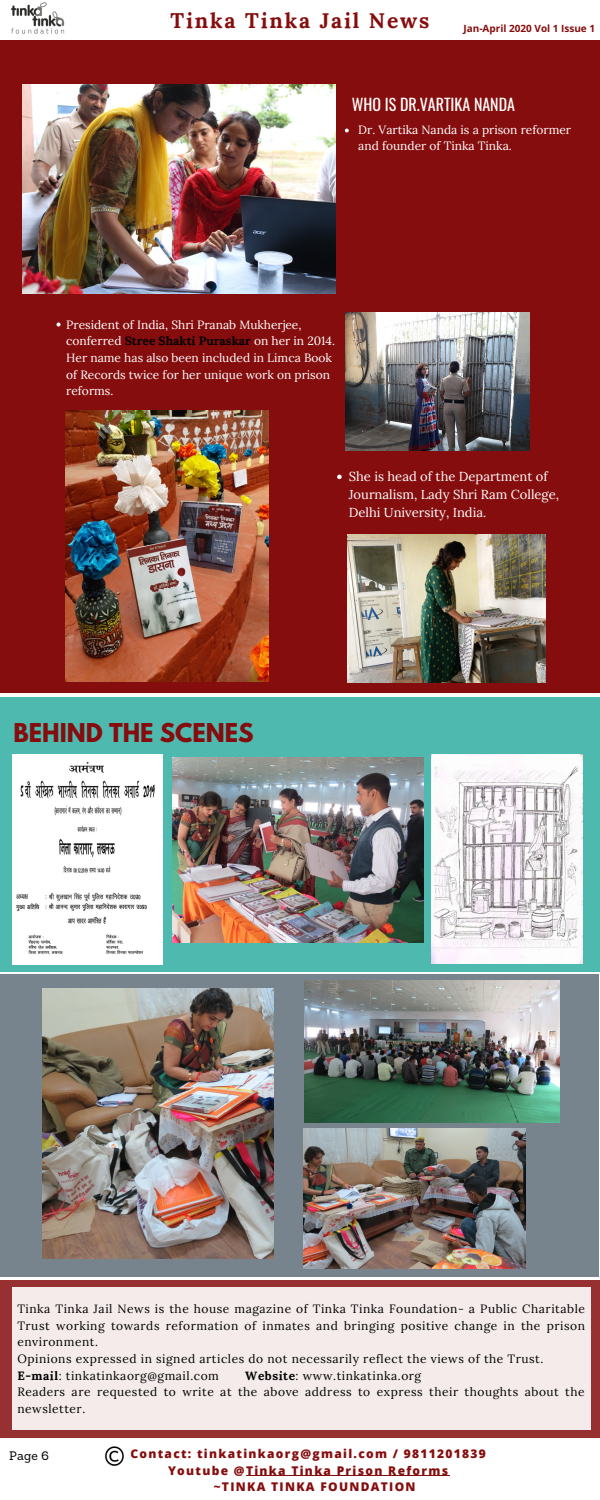
<style>
.page{position:relative;width:600px;height:1500px;background:#fff}
.page>*{position:absolute;margin:0;border:0;box-sizing:border-box;transform-origin:0 0}
.t1{font:700 23px "League Spartan";color:#860d0d}
.t2{font:700 21.1px "Lora";letter-spacing:.09em;color:#860d0d}
.t3{font:16px "Oswald";color:#fff}
.t4{font:13px/18.1px "Lora";color:#fff}
.t5{font:12px/16.7px "Lora";letter-spacing:.045em;color:#000;text-align:justify}
.t6{font:12px/16.6px "Lora";color:#fff}
.t7{font:800 12px "Open Sans";letter-spacing:.11em;color:#860d0d}
.t8{font:12px "Sanchez";color:#000}
.t9{font:700 10px "Open Sans Hebrew";color:#860d0d}
.s1{font-weight:700;color:#000}
.s2{font-weight:700}
</style>
<div class="page">
<div style="left:0;top:974px;width:599px;height:302px;background:#77838d"></div>
<img style="left:11px;top:2px;width:54px;height:32px">
<div style="left:0;top:697px;width:600px;height:274px;background:#4db9af"></div>
<div style="left:0;top:40px;width:600px;height:652px;background:#860d0d"></div>
<img style="left:346px;top:312px;width:184px;height:138px">
<img style="left:348px;top:534px;width:198px;height:149px">
<img style="left:23px;top:85px;width:313px;height:208px">
<div style="left:0;top:1280px;width:600px;height:157px;background:#973030"></div>
<img style="left:431px;top:755px;width:152px;height:208px">
<img style="left:43px;top:988px;width:231px;height:271px">
<img style="left:304px;top:1129px;width:222px;height:139px">
<img style="left:13px;top:755px;width:150px;height:210px">
<img style="left:172px;top:758px;width:251px;height:184px">
<img style="left:304px;top:980px;width:255px;height:142px">
<hr style="left:246px;top:1475px;width:204px;height:1px;background:#860d0d">
<img style="left:105px;top:1446px;width:19px;height:20px">
<img style="left:65px;top:410px;width:204px;height:272px">
<svg style="left:337px;top:475px;width:5px;height:4px"></svg>
<div style="left:12px;top:1288px;width:579px;height:142px;background:#f5ebeb"></div>
<svg style="left:345px;top:129px;width:4px;height:3px"></svg>
<svg style="left:57px;top:323px;width:4px;height:4px"></svg>
<p class="t2" style="left:170px;top:7px;width:261px">Tinka Tinka Jail News</p>
<p class="t9" style="left:463px;top:21px;width:133px">Jan-April 2020 Vol 1 Issue 1</p>
<p class="t3" style="left:352px;top:92px;width:165px">WHO IS DR.VARTIKA NANDA</p>
<p class="t6" style="left:358px;top:121px;width:214px;line-height:16.3px">Dr. Vartika Nanda is a prison reformer and founder of Tinka Tinka.</p>
<p class="t6" style="left:66px;top:316px;width:270px">President of India, Shri Pranab Mukherjee, conferred <span class="s1">Stree Shakti Puraskar</span> on her in 2014.<br>Her name has also been included in Limca Book of Records twice for her unique work on prison reforms.</p>
<p class="t4" style="left:349px;top:467px;width:212px">She is head of the Department of<br>Journalism, Lady Shri Ram College,<br>Delhi University, India.</p>
<p class="t1" style="left:14px;top:721px;width:242px">BEHIND THE SCENES</p>
<p class="t5" style="left:17px;top:1300px;width:569px">Tinka Tinka Jail News is the house magazine of Tinka Tinka Foundation- a Public Charitable Trust working towards reformation of inmates and bringing positive change in the prison environment.</p>
<p class="t5" style="left:17px;top:1350px;width:528px">Opinions expressed in signed articles do not necessarily reflect the views of the Trust.</p>
<p class="t5" style="left:17px;top:1367px;width:203px"><span class="s2">E-mail</span>: tinkatinkaorg@gmail.com</p>
<p class="t5" style="left:245px;top:1367px;width:177px"><span class="s2">Website</span>: www.tinkatinka.org</p>
<p class="t5" style="left:17px;top:1384px;width:569px">Readers are requested to write at the above address to express their thoughts about the newsletter.</p>
<p class="t8" style="left:9px;top:1448px;width:41px">Page 6</p>
<p class="t7" style="left:130px;top:1445px;width:357px">Contact: tinkatinkaorg@gmail.com / 9811201839</p>
<p class="t7" style="left:168px;top:1462px;width:282px">Youtube @Tinka Tinka Prison Reforms</p>
<p class="t7" style="left:214px;top:1478px;width:203px">~TINKA TINKA FOUNDATION</p>
</div>
